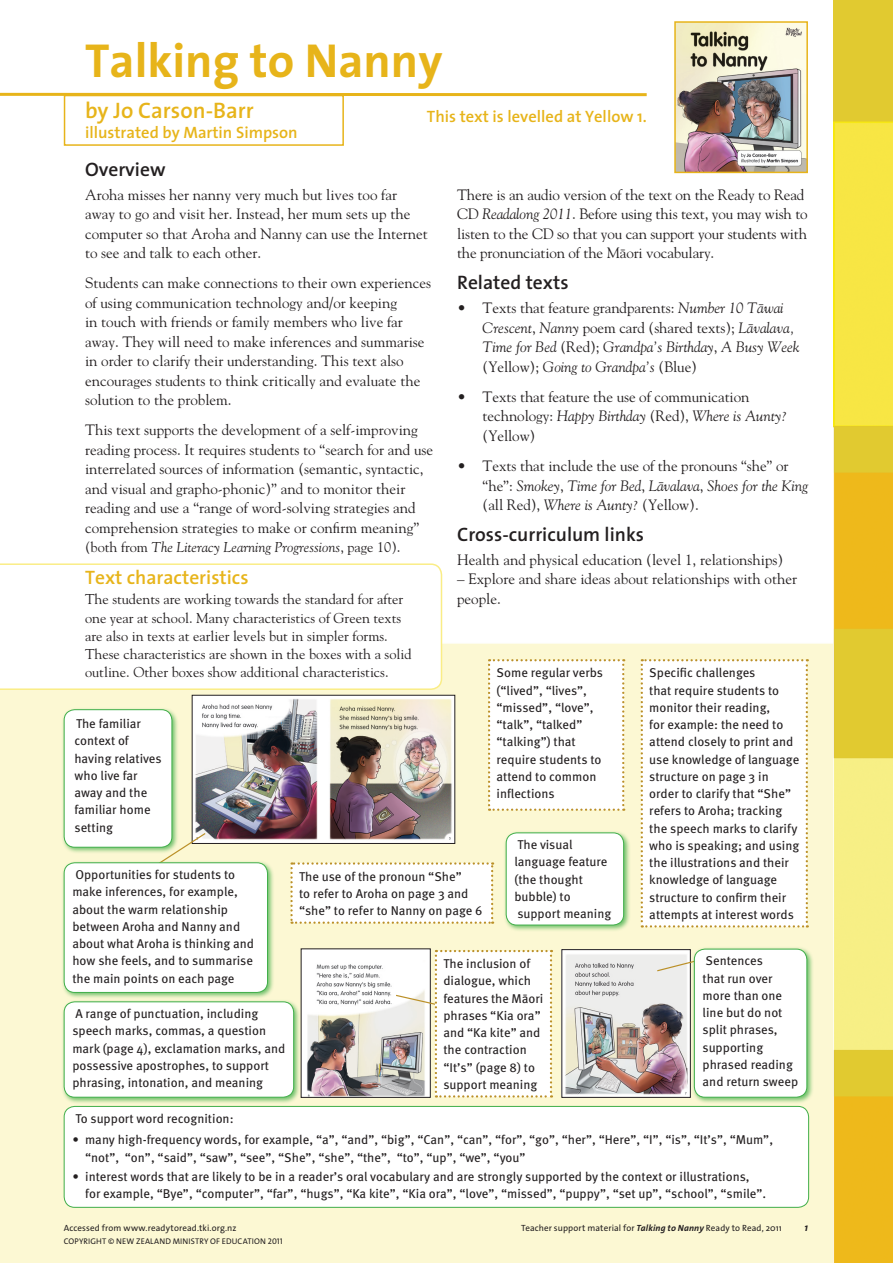
<style>
.page{position:relative;width:893px;height:1263px;background:#fff}
.page>*{position:absolute;margin:0;border:0;box-sizing:border-box;transform-origin:0 0}
.TS__Heading{font:48px "The Sans NZ Bold";color:#e7b41a}
.AUTHOR{font:700 22.5px "The Sans NZ Semi";color:#e7b41a}
.MS__Sub_Heading_TIT{font:700 19.5px "The Sans NZ Semi";color:#231f20}
.MS__Sub_Heading_TIT-2{font:700 19.5px "The Sans NZ Semi";color:#e7b41a}
.KB__author{font:700 16.5px "The Sans NZ Semi";color:#e7b41a}
.AUTHOR-2{font:700 16.5px "The Sans NZ Semi";color:#e7b41a}
.TS__Body{font:15px/19.5px "Goudy NZ";color:#231f20}
.TS__bullet_text{font:15px/19.5px "Goudy NZ";letter-spacing:-.005em;color:#231f20}
.TS__bullet_text-2{font:italic 15px/19.5px "Goudy NZ";letter-spacing:-.005em;color:#231f20}
.text_characteristics{font:14.25px/18px "Goudy NZ";color:#231f20}
.TS__Body-2{font:italic 14.25px "Goudy NZ";color:#231f20}
.info_text{font:12.75px/17.2px "Meta Pro";color:#231f20}
.Annotation_bullets{font:12.75px/17.2px "Meta Pro";color:#231f20}
.t1{font:italic 700 10.5px "The Sans Os F";color:#231f20}
.t2{font:9px "The Sans Os F";letter-spacing:.015em;color:#231f20}
.t3{font:8.25px "The Sans Os F";letter-spacing:.015em;color:#231f20}
.s1{font-style:normal}
.s2{font-style:normal;font-size:15px}
.s3{font-style:italic}
.s4{font-weight:700;font-style:italic}
</style>
<div class="page">
<div style="left:64px;top:95px;width:280px;height:51px;border:2px solid #e7b41a"></div>
<div style="left:0;top:642px;width:833px;height:621px;background:#fcf8d3"></div>
<svg style="left:0;top:563px;width:442px;height:127px"></svg>
<hr style="left:0;top:93px;width:647px;height:3px;background:#e7b41a">
<img style="left:677px;top:24px;width:128px;height:146px">
<div style="left:674px;top:21px;width:134px;height:152px;border:2px solid #e7b41a"></div>
<img style="left:303px;top:954px;width:92px;height:141px">
<img style="left:564px;top:951px;width:124px;height:144px">
<img style="left:194px;top:697px;width:258px;height:144px">
<div style="left:192px;top:695px;width:263px;height:149px;border:1px solid #231f20"></div>
<div style="left:64px;top:1106px;width:745px;height:101px;background:#fff;border-radius:11px"></div>
<div style="left:64px;top:1106px;width:745px;height:102px;border:1px solid #40ae49;border-radius:11px"></div>
<div style="left:61px;top:707px;width:118px;height:147px;background:#40ae49;opacity:.75"></div>
<div style="left:64px;top:710px;width:108px;height:137px;background:#fff;border-radius:11px"></div>
<div style="left:64px;top:709px;width:108px;height:138px;border:1px solid #40ae49;border-radius:11px"></div>
<svg style="left:641px;top:659px;width:167px;height:268px"></svg>
<svg style="left:488px;top:659px;width:136px;height:152px"></svg>
<div style="left:503px;top:830px;width:128px;height:102px;background:#40ae49;opacity:.75"></div>
<div style="left:506px;top:833px;width:118px;height:92px;background:#fff;border-radius:11px"></div>
<div style="left:506px;top:832px;width:118px;height:93px;border:1px solid #40ae49;border-radius:11px"></div>
<svg style="left:290px;top:862px;width:203px;height:62px"></svg>
<div style="left:61px;top:999px;width:240px;height:105px;background:#40ae49;opacity:.75"></div>
<div style="left:64px;top:1002px;width:230px;height:95px;background:#fff;border-radius:11px"></div>
<div style="left:64px;top:1001px;width:230px;height:96px;border:1px solid #40ae49;border-radius:11px"></div>
<svg style="left:656px;top:954px;width:35px;height:18px"></svg>
<svg style="left:130px;top:832px;width:77px;height:28px"></svg>
<svg style="left:395px;top:950px;width:157px;height:147px"></svg>
<div style="left:61px;top:860px;width:214px;height:140px;background:#40ae49;opacity:.75"></div>
<div style="left:64px;top:863px;width:203px;height:129px;background:#fff;border-radius:11px"></div>
<div style="left:64px;top:862px;width:204px;height:131px;border:1px solid #40ae49;border-radius:11px"></div>
<div style="left:691px;top:946px;width:123px;height:158px;background:#40ae49;opacity:.75"></div>
<div style="left:694px;top:949px;width:113px;height:148px;background:#fff;border-radius:11px"></div>
<div style="left:694px;top:949px;width:113px;height:148px;border:1px solid #40ae49;border-radius:11px"></div>
<img style="left:833px;top:0;width:60px;height:1263px">
<p class="TS__Heading" style="left:85px;top:21px;width:359px">Talking to Nanny</p>
<p class="AUTHOR" style="left:85px;top:92px;width:170px">by Jo Carson-Barr</p>
<p class="KB__author" style="left:427px;top:103px;width:221px">This text is levelled at Yellow 1.</p>
<p class="AUTHOR-2" style="left:85px;top:118px;width:214px">illustrated by Martin Simpson</p>
<p class="MS__Sub_Heading_TIT" style="left:85px;top:153px;width:82px">Overview</p>
<p class="TS__Body" style="left:85px;top:184px;width:344px">Aroha misses her nanny very much but lives too far away to go and visit her. Instead, her mum sets up the computer so that Aroha and Nanny can use the Internet to see and talk to each other.</p>
<p class="TS__Body" style="left:85px;top:273px;width:348px">Students can make connections to their own experiences of using communication technology and/or keeping<br>in touch with friends or family members who live far away. They will need to make inferences and summarise in order to clarify their understanding. This text also encourages students to think critically and evaluate the solution to the problem.</p>
<p class="TS__Body" style="left:85px;top:420px;width:350px">This text supports the development of a self-improving reading process. It requires students to “search for and use interrelated sources of information (semantic, syntactic, and visual and grapho-phonic)” and to monitor their reading and use a “range of word-solving strategies and comprehension strategies to make or confirm meaning”</p>
<p class="TS__Body-2" style="left:85px;top:539px;width:317px"><span class="s1">(both from</span> The Literacy Learning Progressions<span class="s1">, page 10)</span><span class="s2">.</span></p>
<p class="TS__Body" style="left:457px;top:185px;width:352px">There is an audio version of the text on the Ready to Read CD <span class="s3">Readalong 2011</span>. Before using this text, you may wish to listen to the CD so that you can support your students with the pronunciation of the Màori vocabulary.</p>
<p class="MS__Sub_Heading_TIT" style="left:457px;top:267px;width:113px">Related texts</p>
<p class="TS__bullet_text-2" style="left:483px;top:298px;width:318px;text-indent:-26px"><span class="s1">• Texts that feature grandparents:</span> Number 10 Tàwai Crescent<span class="s1">,</span> Nanny <span class="s1">poem card (shared texts);</span> Làvalava, Time for Bed <span class="s1">(Red);</span> Grandpa’s Birthday<span class="s1">,</span> A Busy Week <span class="s1">(Yellow);</span> Going to Grandpa’s <span class="s1">(Blue)</span></p>
<p class="TS__bullet_text" style="left:483px;top:386px;width:306px;text-indent:-26px">• Texts that feature the use of communication technology: <span class="s3">Happy Birthday</span> (Red), <span class="s3">Where is Aunty? </span>(Yellow)</p>
<p class="TS__bullet_text" style="left:483px;top:456px;width:327px;text-indent:-26px">• Texts that include the use of the pronouns “she” or “he”: <span class="s3">Smokey</span>, <span class="s3">Time for Bed</span>, <span class="s3">Làvalava</span>, <span class="s3">Shoes for the King </span>(all Red), <span class="s3">Where is Aunty?</span> (Yellow).</p>
<p class="MS__Sub_Heading_TIT" style="left:457px;top:518px;width:188px">Cross-curriculum links</p>
<p class="TS__Body" style="left:457px;top:549px;width:328px">Health and physical education (level 1, relationships)</p>
<p class="TS__Body" style="left:457px;top:569px;width:341px">– Explore and share ideas about relationships with other people.</p>
<p class="MS__Sub_Heading_TIT-2" style="left:85px;top:561px;width:165px">Text characteristics</p>
<p class="text_characteristics" style="left:85px;top:590px;width:328px">The students are working towards the standard for after one year at school. Many characteristics of Green texts are also in texts at earlier levels but in simpler forms.<br>These characteristics are shown in the boxes with a solid outline. Other boxes show additional characteristics.</p>
<p class="info_text" style="left:497px;top:663px;width:108px">Some regular verbs (“lived”, “lives”, “missed”, “love”, “talk”, “talked” “talking”) that require students to attend to common inflections</p>
<p class="info_text" style="left:649px;top:663px;width:151px">Specific challenges<br>that require students to monitor their reading,<br>for example: the need to attend closely to print and use knowledge of language structure on page 3 in order to clarify that “She” refers to Aroha; tracking the speech marks to clarify who is speaking; and using the illustrations and their knowledge of language structure to confirm their attempts at interest words</p>
<p class="info_text" style="left:75px;top:714px;width:89px">The familiar context of having relatives who live far away and the familiar home setting</p>
<p class="info_text" style="left:514px;top:835px;width:98px">The visual language feature (the thought bubble) to support meaning</p>
<p class="info_text" style="left:72px;top:865px;width:183px">Opportunities for students to make inferences, for example, about the warm relationship between Aroha and Nanny and about what Aroha is thinking and how she feels, and to summarise the main points on each page</p>
<p class="info_text" style="left:299px;top:867px;width:185px">The use of the pronoun “She”<br>to refer to Aroha on page 3 and “she” to refer to Nanny on page 6</p>
<p class="info_text" style="left:703px;top:951px;width:97px">Sentences<br>that run over more than one line but do not split phrases, supporting phrased reading and return sweep</p>
<p class="info_text" style="left:443px;top:954px;width:102px">The inclusion of dialogue, which features the Māori phrases “Kia ora” and “Ka kite” and the contraction “It’s” (page 8) to support meaning</p>
<p class="info_text" style="left:72px;top:1004px;width:215px">A range of punctuation, including speech marks, commas, a question mark (page 4), exclamation marks, and possessive apostrophes, to support phrasing, intonation, and meaning</p>
<p class="info_text" style="left:75px;top:1109px;width:160px">To support word recognition:</p>
<p class="Annotation_bullets" style="left:85px;top:1130px;width:689px;text-indent:-13px">• many high-frequency words, for example, “a”, “and”, “big”, “Can”, “can”, “for”, “go”, “her”, “Here”, “I”, “is”, “It’s”, “Mum”, “not”, “on”, “said”, “saw”, “see”, “She”, “she”, “the”, “to”, “up”, “we”, “you”</p>
<p class="Annotation_bullets" style="left:85px;top:1167px;width:683px;text-indent:-13px">• interest words that are likely to be in a reader’s oral vocabulary and are strongly supported by the context or illustrations, for example, “Bye”, “computer”, “far”, “hugs”, “Ka kite”, “Kia ora”, “love”, “missed”, “puppy”, “set up”, “school”, “smile”.</p>
<p class="t2" style="left:64px;top:1222px;width:174px">Accessed from www.readytoread.tki.org.nz</p>
<p class="t2" style="left:521px;top:1222px;width:262px">Teacher support material for <span class="s4">Talking to Nanny</span> Ready to Read, 2011</p>
<p class="t1" style="left:804px;top:1221px;width:5px">1</p>
<p class="t3" style="left:64px;top:1235px;width:221px">COPYRIGHT © NEW ZEALAND MINISTRY OF EDUCATION 2011</p>
</div>
